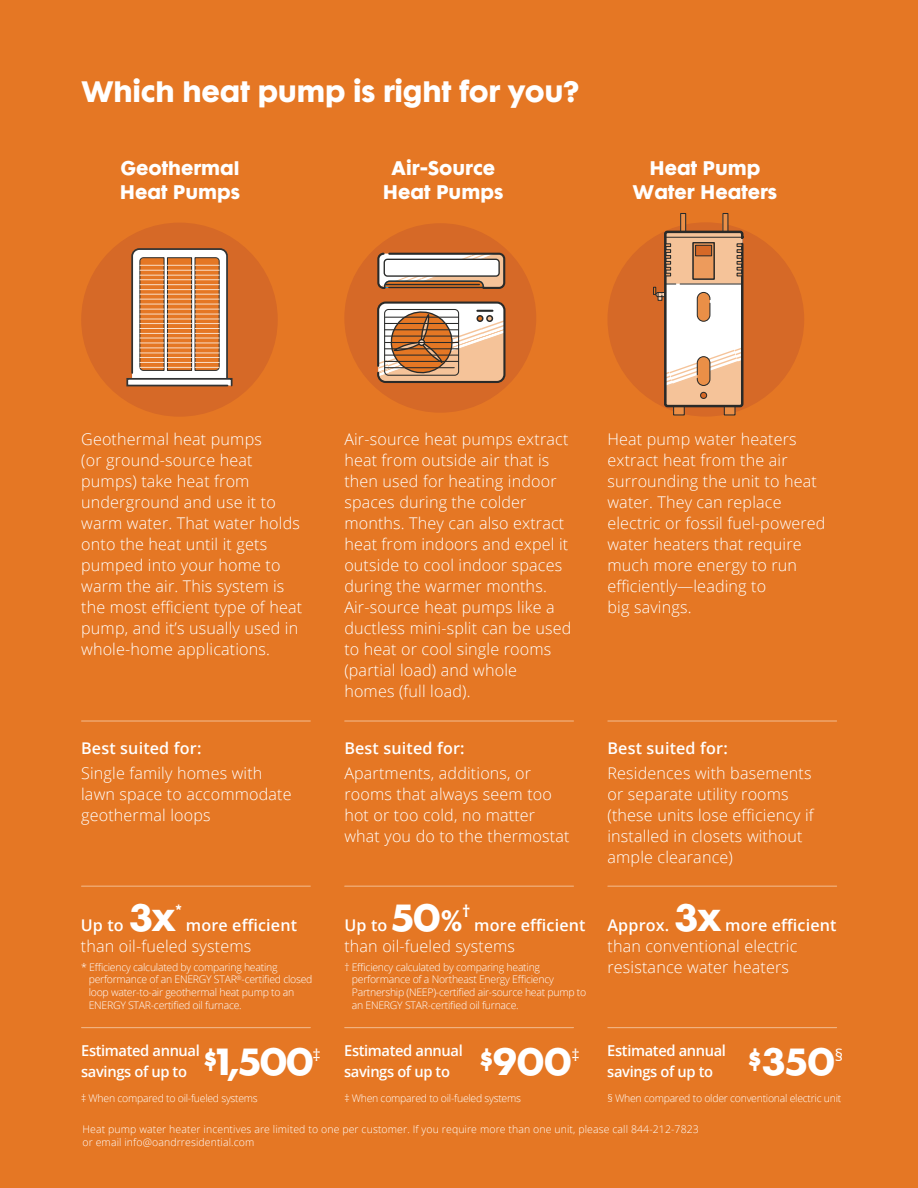
<style>
.page{position:relative;width:918px;height:1188px;background:#e57724}
.page>*{position:absolute;margin:0;border:0;box-sizing:border-box;transform-origin:0 0}
.t1{font:27px "Cg Futura Maxi Bd";letter-spacing:-.01em;color:#fff}
.t2{font:18px/24px "Cg Futura Maxi Bd";color:#fff;text-align:center}
.t3{font:700 16.35px "Open Sans";color:#fff}
.t4{font:300 16.2px/21px "Open Sans";letter-spacing:.01em;color:#fff}
.t5{font:600 16.2px "Open Sans";letter-spacing:.01em;color:#fff}
.t6{font:600 15px/21px "Open Sans";letter-spacing:-.025em;color:#fff}
.t7{font:300 10.5px/12.6px "Open Sans";letter-spacing:-.025em;color:#fff}
.t8{font:300 10.5px/12.8px "Open Sans";letter-spacing:.01em;color:#fff}
.s1{font-weight:600}
.s2{font-family:"Cg Futura Maxi Bd";font-weight:400;font-size:34.5px}
.s3{font-family:"Cg Futura Maxi Bd";font-weight:400;font-size:27px}
</style>
<div class="page">
<div style="left:608px;top:222px;width:196px;height:195px;background:#d66927;border-radius:50%"></div>
<div style="left:681px;top:213px;width:5px;height:23px;background:#ea8f47"></div>
<div style="left:680px;top:213px;width:6px;height:23px;border:1px solid #292a29"></div>
<div style="left:723px;top:213px;width:5px;height:23px;background:#ea8f47"></div>
<div style="left:674px;top:402px;width:10px;height:13px;background:#ea8f47"></div>
<div style="left:673px;top:402px;width:12px;height:13px;border:1px solid #292a29"></div>
<div style="left:724px;top:402px;width:11px;height:13px;background:#ea8f47"></div>
<div style="left:724px;top:402px;width:12px;height:13px;border:1px solid #292a29"></div>
<svg style="left:653px;top:229px;width:91px;height:180px;background:#dcb89e"></svg>
<div style="left:700px;top:392px;width:7px;height:7px;border:1px solid #292a29;border-radius:50%"></div>
<div style="left:693px;top:243px;width:21px;height:36px;background:#ed9b5c"></div>
<div style="left:693px;top:242px;width:22px;height:38px;border:1px solid #292a29"></div>
<div style="left:696px;top:245px;width:16px;height:11px;background:#d66927"></div>
<div style="left:695px;top:245px;width:17px;height:11px;border:1px solid #292a29"></div>
<div style="left:344px;top:223px;width:192px;height:190px;background:#d66927;border-radius:50%"></div>
<div style="left:378px;top:303px;width:127px;height:79px;background:#fff;border-radius:7px"></div>
<div style="left:377px;top:302px;width:129px;height:81px;border:2px solid #292a29;border-radius:8px"></div>
<svg style="left:378px;top:309px;width:127px;height:73px"></svg>
<div style="left:418px;top:339px;width:7px;height:7px;background:#fadec6;border-radius:2px"></div>
<div style="left:418px;top:339px;width:7px;height:7px;border:1px solid #292a29;border-radius:2px"></div>
<hr style="left:385px;top:342px;width:74px;height:1px;background:#292a29">
<hr style="left:385px;top:348px;width:74px;height:1px;background:#292a29">
<hr style="left:385px;top:355px;width:74px;height:1px;background:#292a29">
<hr style="left:385px;top:361px;width:74px;height:1px;background:#292a29">
<hr style="left:385px;top:317px;width:74px;height:1px;background:#292a29">
<hr style="left:385px;top:323px;width:74px;height:1px;background:#292a29">
<hr style="left:385px;top:329px;width:74px;height:1px;background:#292a29">
<hr style="left:385px;top:336px;width:74px;height:1px;background:#292a29">
<hr style="left:385px;top:367px;width:69px;height:1px;background:#292a29">
<div style="left:384px;top:309px;width:75px;height:67px;border:1px solid #292a29;border-radius:4px"></div>
<div style="left:81px;top:223px;width:197px;height:194px;background:#d66927;border-radius:50%"></div>
<svg style="left:126px;top:248px;width:107px;height:139px"></svg>
<hr style="left:608px;top:886px;width:229px;height:1px;background:#f2b583">
<hr style="left:608px;top:720px;width:229px;height:2px;background:#f2b583">
<hr style="left:608px;top:1027px;width:229px;height:1px;background:#f2b583">
<hr style="left:345px;top:886px;width:228px;height:1px;background:#f2b583">
<hr style="left:345px;top:720px;width:228px;height:2px;background:#f2b583">
<hr style="left:345px;top:1027px;width:228px;height:1px;background:#f2b583">
<hr style="left:82px;top:886px;width:228px;height:1px;background:#f2b583">
<hr style="left:82px;top:720px;width:228px;height:2px;background:#f2b583">
<hr style="left:82px;top:1027px;width:228px;height:1px;background:#f2b583">
<svg style="left:377px;top:252px;width:129px;height:37px;background:#c2b0a2"></svg>
<h1 class="t1" style="left:81px;top:74px;width:499px">Which heat pump is right for you?</h1>
<p class="t2" style="left:120px;top:156px;width:122px;text-align:left">Geothermal<br>Heat Pumps</p>
<p class="t2" style="left:383px;top:156px;width:122px">Air-Source<br>Heat Pumps</p>
<p class="t2" style="left:633px;top:156px;width:146px">Heat Pump<br>Water Heaters</p>
<p class="t4" style="left:81px;top:428px;width:222px">Geothermal heat pumps<br>(or ground-source heat pumps) take heat from underground and use it to warm water. That water holds onto the heat until it gets pumped into your home to warm the air. This system is the most efficient type of heat pump, and it’s usually used in whole-home applications.</p>
<p class="t4" style="left:344px;top:428px;width:228px">Air-source heat pumps extract heat from outside air that is then used for heating indoor spaces during the colder months. They can also extract heat from indoors and expel it outside to cool indoor spaces during the warmer months.<br>Air-source heat pumps like a ductless mini-split can be used to heat or cool single rooms (partial load) and whole homes (full load).</p>
<p class="t4" style="left:608px;top:428px;width:220px">Heat pump water heaters extract heat from the air surrounding the unit to heat water. They can replace electric or fossil fuel-powered water heaters that require much more energy to run efficiently—leading to<br>big savings.</p>
<p class="t5" style="left:344px;top:737px;width:122px">Best suited for:</p>
<p class="t4" style="left:344px;top:762px;width:227px">Apartments, additions, or rooms that always seem too hot or too cold, no matter what you do to the thermostat</p>
<p class="t5" style="left:81px;top:737px;width:122px">Best suited for:</p>
<p class="t4" style="left:81px;top:762px;width:212px">Single family homes with lawn space to accommodate geothermal loops</p>
<p class="t5" style="left:608px;top:737px;width:122px">Best suited for:</p>
<p class="t4" style="left:608px;top:762px;width:208px">Residences with basements or separate utility rooms (these units lose efficiency if installed in closets without ample clearance)</p>
<p class="t4" style="left:607px;top:914px;width:231px"><span class="s1">Approx.</span> <span class="s2">3x</span> <span class="s1">more efficient </span>than conventional electric resistance water heaters</p>
<p class="t4" style="left:81px;top:914px;width:218px"><span class="s1">Up to</span> <span class="s2">3x</span><sup>*</sup> <span class="s1">more efficient </span>than oil-fueled systems</p>
<p class="t5" style="left:344px;top:914px;width:120px">Up to <span class="s2">50</span><span class="s3">%</span></p>
<p class="t3" style="left:462px;top:900px;width:10px">†</p>
<p class="t5" style="left:474px;top:914px;width:113px">more efficient</p>
<p class="t4" style="left:344px;top:935px;width:172px">than oil-fueled systems</p>
<p class="t7" style="left:89px;top:960px;width:225px;text-indent:-8px">* Efficiency calculated by comparing heating performance of an ENERGY STAR<sup>®</sup>-certified closed loop water-to-air geothermal heat pump to an ENERGY STAR-certified oil furnace.</p>
<p class="t7" style="left:352px;top:960px;width:236px;text-indent:-8px">† Efficiency calculated by comparing heating performance of a Northeast Energy Efficiency Partnership (NEEP)-certified air-source heat pump to an ENERGY STAR-certified oil furnace.</p>
<p class="t6" style="left:81px;top:1039px;width:241px">Estimated annual<br>savings of up to <sup>$</sup><span class="s2">1,500</span><sup>‡</sup></p>
<p class="t6" style="left:344px;top:1039px;width:237px">Estimated annual<br>savings of up to <sup>$</sup><span class="s2">900</span><sup>‡</sup></p>
<p class="t6" style="left:607px;top:1039px;width:237px">Estimated annual<br>savings of up to <sup>$</sup><span class="s2">350</span><sup>§</sup></p>
<p class="t7" style="left:81px;top:1092px;width:178px">‡ When compared to oil-fueled systems</p>
<p class="t7" style="left:344px;top:1092px;width:178px">‡ When compared to oil-fueled systems</p>
<p class="t7" style="left:608px;top:1092px;width:235px">§ When compared to older conventional electric unit</p>
<p class="t8" style="left:82px;top:1123px;width:618px">Heat pump water heater incentives are limited to one per customer. If you require more than one unit, please call 844-212-7823 or email info@oandrresidential.com</p>
</div>
